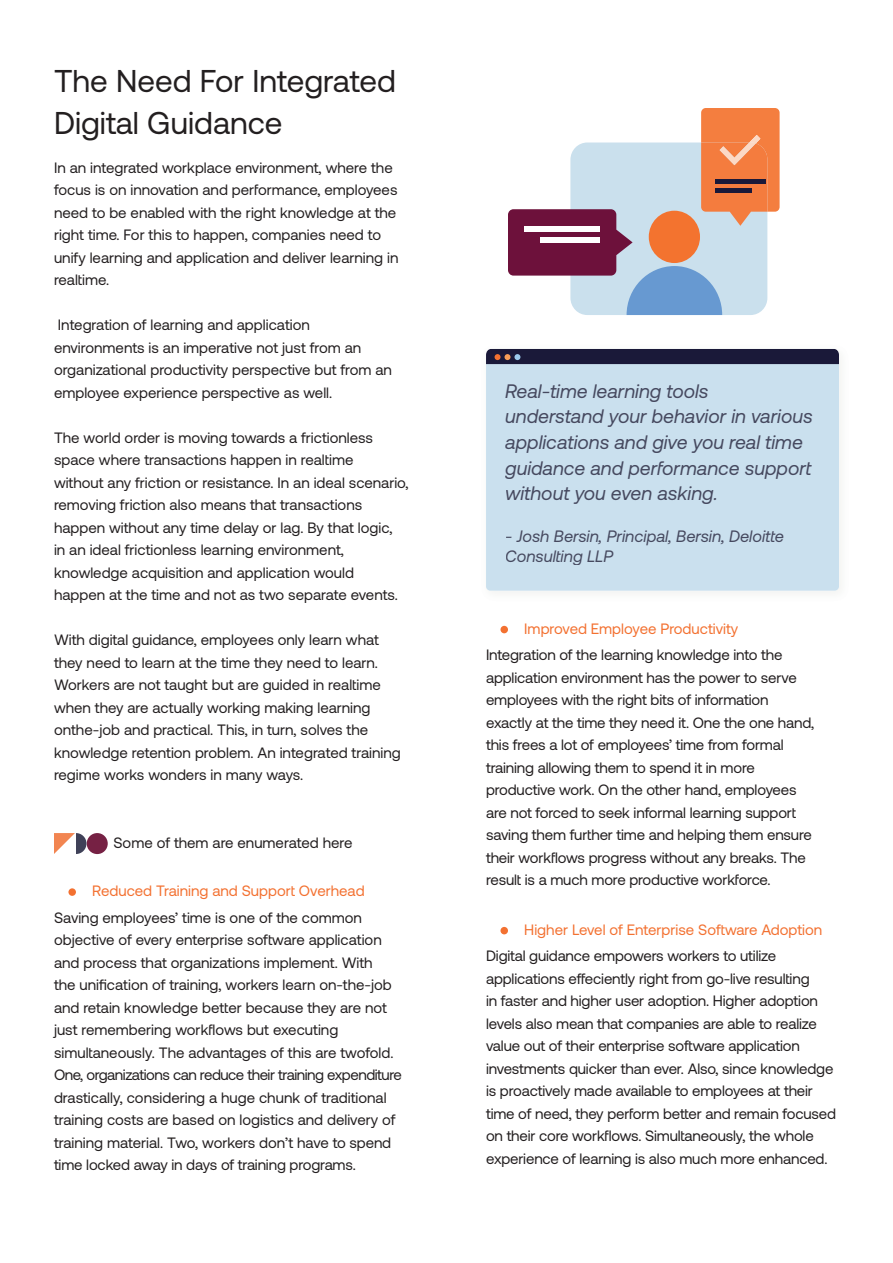
<style>
.page{position:relative;width:893px;height:1263px;background:#fff}
.page>*{position:absolute;margin:0;border:0;box-sizing:border-box;transform-origin:0 0}
.t1{font:31.5px/42px "Aeonik";color:#231f20}
.t2{font:italic 19.5px/25.5px "Aeonik";color:#46495f}
.t3{font:italic 16.5px/19.5px "Aeonik";color:#46495f}
.t4{font:15px/22.5px "Aeonik";color:#231f20}
.t5{font:15px "Aeonik";color:#f37131}
</style>
<div class="page">
<div style="left:68px;top:888px;width:8px;height:8px;background:#f37131;border-radius:50%"></div>
<div style="left:500px;top:626px;width:8px;height:7px;background:#f37131;border-radius:50%"></div>
<div style="left:486px;top:354px;width:353px;height:237px;background:#cae0ee;border-radius:5px"></div>
<div style="left:486px;top:349px;width:353px;height:15px;background:#1a1939"></div>
<div style="left:500px;top:927px;width:8px;height:7px;background:#f37131;border-radius:50%"></div>
<svg style="left:508px;top:108px;width:272px;height:207px"></svg>
<div style="left:87px;top:833px;width:21px;height:21px;background:#762144;border-radius:50%"></div>
<svg style="left:54px;top:833px;width:32px;height:21px"></svg>
<h1 class="t1" style="left:54px;top:60px;width:343px">The Need For Integrated<br>Digital Guidance</h1>
<p class="t4" style="left:54px;top:156px;width:346px">In an integrated workplace environment, where the focus is on innovation and performance, employees need to be enabled with the right knowledge at the right time. For this to happen, companies need to unify learning and application and deliver learning in realtime.</p>
<p class="t4" style="left:54px;top:314px;width:339px">Integration of learning and application environments is an imperative not just from an organizational productivity perspective but from an employee experience perspective as well.</p>
<p class="t4" style="left:54px;top:426px;width:356px">The world order is moving towards a frictionless space where transactions happen in realtime<br>without any friction or resistance. In an ideal scenario, removing friction also means that transactions happen without any time delay or lag. By that logic,<br>in an ideal frictionless learning environment, knowledge acquisition and application would happen at the time and not as two separate events.</p>
<p class="t4" style="left:54px;top:629px;width:348px">With digital guidance, employees only learn what they need to learn at the time they need to learn.<br>Workers are not taught but are guided in realtime when they are actually working making learning onthe-job and practical. This, in turn, solves the knowledge retention problem. An integrated training regime works wonders in many ways.</p>
<p class="t4" style="left:114px;top:831px;width:240px">Some of them are enumerated here</p>
<p class="t5" style="left:92px;top:883px;width:274px">Reduced Training and Support Overhead</p>
<p class="t4" style="left:54px;top:906px;width:349px">Saving employees’ time is one of the common objective of every enterprise software application and process that organizations implement. With<br>the unification of training, workers learn on-the-job and retain knowledge better because they are not just remembering workflows but executing simultaneously. The advantages of this are twofold.<br>One, organizations can reduce their training expenditure drastically, considering a huge chunk of traditional training costs are based on logistics and delivery of training material. Two, workers don’t have to spend time locked away in days of training programs.</p>
<h2 class="t2" style="left:505px;top:378px;width:309px">Real-time learning tools<br>understand your behavior in various applications and give you real time guidance and performance support without you even asking.</h2>
<p class="t3" style="left:505px;top:526px;width:280px">- Josh Bersin, Principal, Bersin, Deloitte<br>Consulting LLP</p>
<p class="t5" style="left:524px;top:620px;width:215px">Improved Employee Productivity</p>
<p class="t4" style="left:486px;top:644px;width:330px">Integration of the learning knowledge into the application environment has the power to serve employees with the right bits of information exactly at the time they need it. One the one hand, this frees a lot of employees’ time from formal training allowing them to spend it in more productive work. On the other hand, employees are not forced to seek informal learning support saving them further time and helping them ensure their workflows progress without any breaks. The result is a much more productive workforce.</p>
<p class="t5" style="left:524px;top:921px;width:300px">Higher Level of Enterprise Software Adoption</p>
<p class="t4" style="left:486px;top:945px;width:352px">Digital guidance empowers workers to utilize applications effeciently right from go-live resulting<br>in faster and higher user adoption. Higher adoption levels also mean that companies are able to realize value out of their enterprise software application investments quicker than ever. Also, since knowledge is proactively made available to employees at their time of need, they perform better and remain focused on their core workflows. Simultaneously, the whole experience of learning is also much more enhanced.</p>
</div>
